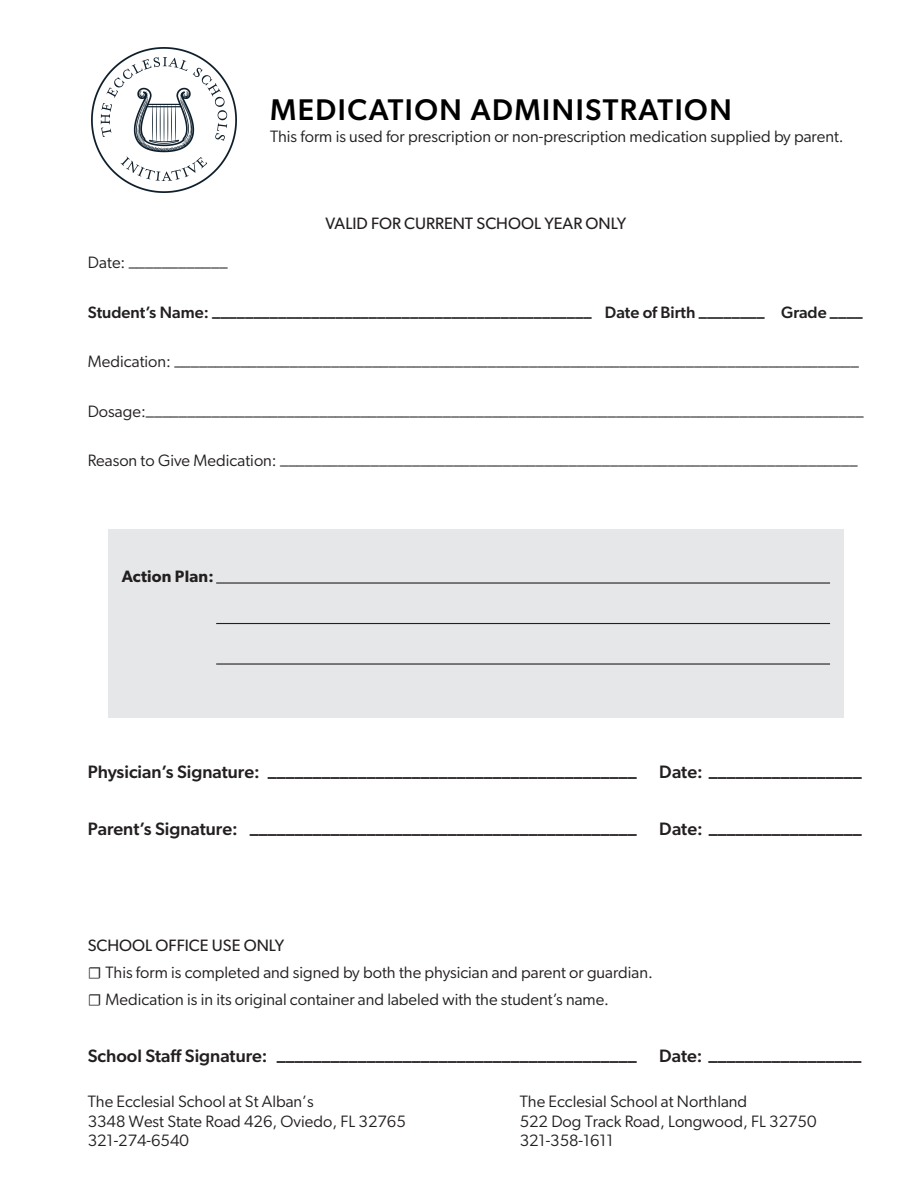
<style>
.page{position:relative;width:918px;height:1188px;background:#fff}
.page>*{position:absolute;margin:0;border:0;box-sizing:border-box;transform-origin:0 0}
.t1{font:500 30px "Gibson";letter-spacing:.05em;color:#000}
.Signature_line{font:500 18px "Gibson";color:#231f20}
.Body__space_after{font:16.5px "Gibson";color:#231f20}
.Signature_line-2{font:16.5px "Gibson";color:#231f20}
.Body__all{font:16.5px "Gibson";color:#231f20}
.Body__line{font:500 16.5px "Gibson";color:#231f20}
.t2{font:16.5px "Gibson";color:#231f20}
.Body__line-2{font:600 16.5px "Gibson";letter-spacing:.01em;color:#231f20}
.s1{font-family:"Minion Pro"}
</style>
<div class="page">
<div style="left:108px;top:529px;width:736px;height:188px;background:#e6e7e9"></div>
<hr style="left:216px;top:582px;width:614px;height:2px;background:#231f20">
<hr style="left:216px;top:623px;width:614px;height:1px;background:#231f20">
<hr style="left:216px;top:663px;width:614px;height:2px;background:#231f20">
<img style="left:92px;top:47px;width:145px;height:145px">
<h1 class="t1" style="left:270px;top:91px;width:463px">MEDICATION ADMINISTRATION</h1>
<p class="Body__all" style="left:270px;top:126px;width:575px">This form is used for prescription or non-prescription medication supplied by parent.</p>
<h2 class="t2" style="left:326px;top:214px;width:302px">VALID FOR CURRENT SCHOOL YEAR ONLY</h2>
<p class="Body__space_after" style="left:88px;top:253px;width:141px">Date: ____________</p>
<p class="Body__line" style="left:88px;top:302px;width:777px">Student’s Name: ______________________________________________ Date of Birth ________ Grade ____</p>
<p class="Body__space_after" style="left:88px;top:352px;width:773px">Medication: ___________________________________________________________________________________</p>
<p class="Body__space_after" style="left:88px;top:401px;width:777px">Dosage:_______________________________________________________________________________________</p>
<p class="Body__space_after" style="left:88px;top:451px;width:771px">Reason to Give Medication: ______________________________________________________________________</p>
<p class="Body__line-2" style="left:122px;top:567px;width:94px">Action Plan:</p>
<p class="Signature_line" style="left:88px;top:761px;width:775px">Physician’s Signature: _________________________________________ Date: _________________</p>
<p class="Signature_line" style="left:88px;top:818px;width:775px">Parent’s Signature: ___________________________________________ Date: _________________</p>
<h2 class="t2" style="left:88px;top:936px;width:198px">SCHOOL OFFICE USE ONLY</h2>
<p class="Body__all" style="left:88px;top:963px;width:567px"><span class="s1">☐</span> This form is completed and signed by both the physician and parent or guardian.</p>
<p class="Signature_line-2" style="left:88px;top:990px;width:523px"><span class="s1">☐</span> Medication is in its original container and labeled with the student’s name.</p>
<p class="Signature_line" style="left:88px;top:1045px;width:775px">School Staff Signature: ________________________________________ Date: _________________</p>
<p class="Signature_line-2" style="left:88px;top:1091px;width:228px">The Ecclesial School at St Alban’s</p>
<p class="Signature_line-2" style="left:520px;top:1091px;width:229px">The Ecclesial School at Northland</p>
<p class="Signature_line-2" style="left:88px;top:1111px;width:320px">3348 West State Road 426, Oviedo, FL 32765</p>
<p class="Signature_line-2" style="left:520px;top:1111px;width:298px">522 Dog Track Road, Longwood, FL 32750</p>
<p class="Signature_line-2" style="left:88px;top:1130px;width:103px">321-274-6540</p>
<p class="Signature_line-2" style="left:520px;top:1130px;width:95px">321-358-1611</p>
</div>
